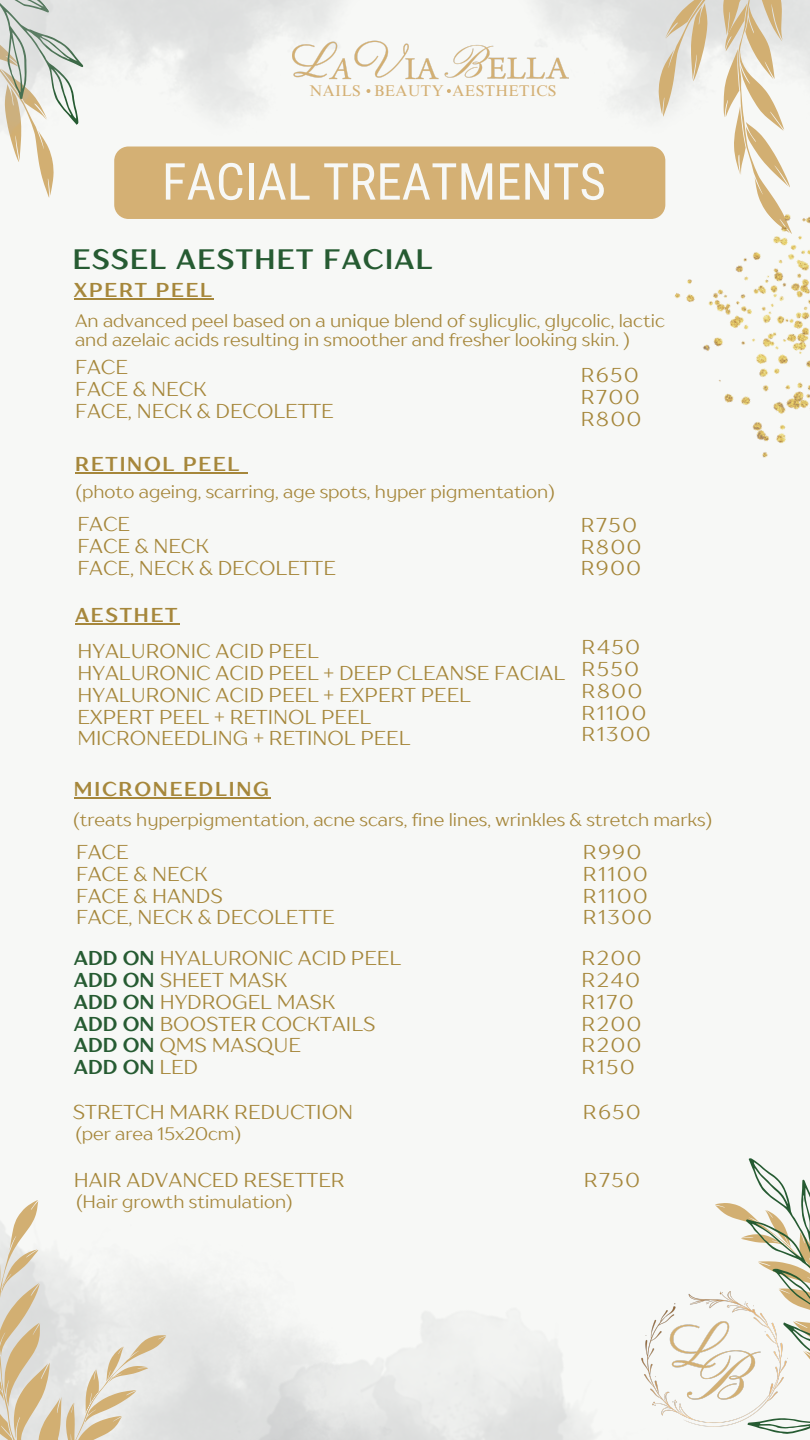
<style>
.page{position:relative;width:810px;height:1440px;background:#f7f8f6}
.page>*{position:absolute;margin:0;border:0;box-sizing:border-box;transform-origin:0 0}
.t1{font:51px "Roboto Condensed";color:#f7f8f6}
.t2{font:700 28px "TT Drugs";letter-spacing:.05em;color:#265b32}
.t3{font:20px/21.8px "TT Drugs";color:#a6873b}
.t4{font:20px/21.8px "TT Drugs";letter-spacing:.09em;color:#a6873b}
.t5{font:700 20px "TT Drugs";letter-spacing:.09em;color:#a6873b}
.t6{font:18px/19.5px "TT Drugs";color:#a6873b}
.t7{font:15.5px "Times NRMT Pro";letter-spacing:.025em;color:#d4b074}
.s1{font-weight:700;color:#265b32}
</style>
<div class="page">
<svg style="left:658px;top:0;width:152px;height:97px"></svg>
<svg style="left:0;top:1200px;width:167px;height:240px"></svg>
<img style="left:369px;top:20px;width:199px;height:60px">
<svg style="left:447px;top:89px;width:4px;height:4px"></svg>
<svg style="left:14px;top:152px;width:40px;height:46px"></svg>
<svg style="left:641px;top:1158px;width:169px;height:276px"></svg>
<img style="left:623px;top:97px;width:187px;height:361px">
<hr style="left:74px;top:298px;width:140px;height:2px;background:#a6873b">
<div style="left:114px;top:146px;width:551px;height:73px;background:#d4b074;border-radius:14px"></div>
<hr style="left:75px;top:472px;width:166px;height:2px;background:#a6873b">
<svg style="left:241px;top:472px;width:7px;height:2px"></svg>
<hr style="left:75px;top:623px;width:104px;height:2px;background:#a6873b">
<hr style="left:74px;top:798px;width:197px;height:1px;background:#a6873b">
<img style="left:0;top:0;width:369px;height:152px">
<p class="t7" style="left:310px;top:81px;width:248px">NAILS BEAUTY AESTHETICS</p>
<h1 class="t1" style="left:162px;top:146px;width:446px">FACIAL TREATMENTS</h1>
<h2 class="t2" style="left:73px;top:241px;width:361px">ESSEL AESTHET FACIAL</h2>
<p class="t5" style="left:74px;top:277px;width:140px">XPERT PEEL</p>
<p class="t6" style="left:75px;top:310px;width:591px">An advanced peel based on a unique blend of sylicylic, glycolic, lactic and azelaic acids resulting in smoother and fresher looking skin. )</p>
<p class="t3" style="left:75px;top:356px;width:260px">FACE<br>FACE &amp; NECK<br>FACE, NECK &amp; DECOLETTE</p>
<p class="t4" style="left:581px;top:364px;width:62px">R650<br>R700<br>R800</p>
<p class="t5" style="left:75px;top:450px;width:166px">RETINOL PEEL</p>
<p class="t6" style="left:75px;top:482px;width:481px">(photo ageing, scarring, age spots, hyper pigmentation)</p>
<p class="t3" style="left:77px;top:513px;width:260px">FACE<br>FACE &amp; NECK<br>FACE, NECK &amp; DECOLETTE</p>
<p class="t4" style="left:581px;top:514px;width:62px">R750<br>R800<br>R900</p>
<p class="t5" style="left:75px;top:602px;width:104px">AESTHET</p>
<p class="t3" style="left:77px;top:640px;width:489px">HYALURONIC ACID PEEL<br>HYALURONIC ACID PEEL + DEEP CLEANSE FACIAL<br>HYALURONIC ACID PEEL + EXPERT PEEL<br>EXPERT PEEL + RETINOL PEEL<br>MICRONEEDLING + RETINOL PEEL</p>
<p class="t4" style="left:582px;top:636px;width:71px">R450<br>R550<br>R800<br>R1100<br>R1300</p>
<p class="t5" style="left:74px;top:776px;width:197px">MICRONEEDLING</p>
<p class="t6" style="left:73px;top:810px;width:641px">(treats hyperpigmentation, acne scars, fine lines, wrinkles &amp; stretch marks)</p>
<p class="t3" style="left:76px;top:841px;width:260px">FACE<br>FACE &amp; NECK<br>FACE &amp; HANDS<br>FACE, NECK &amp; DECOLETTE</p>
<p class="t4" style="left:583px;top:841px;width:71px">R990<br>R1100<br>R1100<br>R1300</p>
<p class="t3" style="left:74px;top:947px;width:329px"><span class="s1">ADD ON</span> HYALURONIC ACID PEEL<br><span class="s1">ADD ON</span> SHEET MASK<br><span class="s1">ADD ON</span> HYDROGEL MASK<br><span class="s1">ADD ON</span> BOOSTER COCKTAILS<br><span class="s1">ADD ON</span> QMS MASQUE<br><span class="s1">ADD ON</span> LED</p>
<p class="t3" style="left:73px;top:1101px;width:282px">STRETCH MARK REDUCTION</p>
<p class="t6" style="left:75px;top:1124px;width:168px">(per area 15x20cm)</p>
<p class="t4" style="left:582px;top:947px;width:61px">R200<br>R240<br>R170<br>R200<br>R200<br>R150</p>
<p class="t3" style="left:583px;top:1101px;width:59px">R650</p>
<p class="t3" style="left:74px;top:1169px;width:272px">HAIR ADVANCED RESETTER</p>
<p class="t6" style="left:76px;top:1191px;width:219px">(Hair growth stimulation)</p>
<p class="t3" style="left:584px;top:1169px;width:58px">R750</p>
</div>
